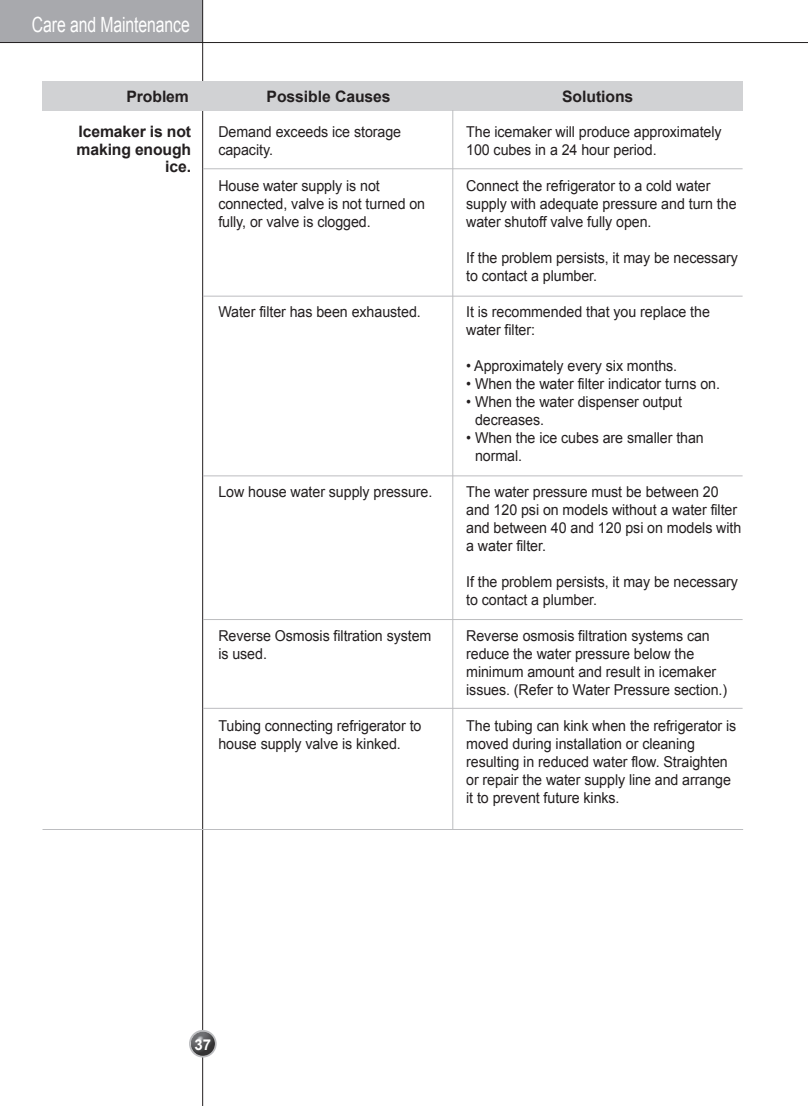
<style>
.page{position:relative;width:808px;height:1106px;background:#fff}
.page>*{position:absolute;margin:0;border:0;box-sizing:border-box;transform-origin:0 0}
.t1{font:21px "Arial";letter-spacing:-.005em;color:#fff;scale:.75 1}
.t2{font:700 15.75px/17.2px "Arial";letter-spacing:-.005em;color:#231f20;text-align:right}
.t3{font:15px/18px "Arial";letter-spacing:-.005em;color:#231f20;scale:.95 1}
.t4{font:700 15px "Arial";color:#fff}
</style>
<div class="page">
<div style="left:0;top:0;width:202px;height:43px;background:#a8a9ad"></div>
<hr style="left:0;top:42px;width:808px;height:1px;background:#231f20">
<hr style="left:202px;top:0;width:1px;height:1106px;background:#231f20">
<svg style="left:189px;top:1029px;width:28px;height:28px"></svg>
<img style="left:191px;top:1031px;width:24px;height:24px">
<div style="left:43px;top:81px;width:699px;height:30px;background:#d1d2d4"></div>
<hr style="left:203px;top:168px;width:539px;height:1px;background:#bcbdc0">
<hr style="left:203px;top:296px;width:539px;height:1px;background:#bcbdc0">
<hr style="left:203px;top:475px;width:539px;height:1px;background:#bcbdc0">
<hr style="left:203px;top:619px;width:539px;height:1px;background:#bcbdc0">
<hr style="left:203px;top:708px;width:539px;height:1px;background:#bcbdc0">
<hr style="left:452px;top:110px;width:1px;height:719px;background:#bcbdc0">
<hr style="left:43px;top:829px;width:700px;height:1px;background:#bcbdc0">
<h1 class="t1" style="left:32px;top:11px;width:212px">Care and Maintenance</h1>
<p class="t2" style="left:126px;top:88px;width:64px">Problem</p>
<p class="t2" style="left:267px;top:88px;width:126px">Possible Causes</p>
<p class="t2" style="left:562px;top:88px;width:73px">Solutions</p>
<p class="t2" style="left:77px;top:124px;width:116px">Icemaker is not making enough ice.</p>
<p class="t3" style="left:218px;top:123px;width:194px">Demand exceeds ice storage capacity.</p>
<p class="t3" style="left:218px;top:177px;width:219px">House water supply is not connected, valve is not turned on fully, or valve is clogged.</p>
<p class="t3" style="left:218px;top:303px;width:215px">Water filter has been exhausted.</p>
<p class="t3" style="left:218px;top:483px;width:227px">Low house water supply pressure.</p>
<p class="t3" style="left:218px;top:627px;width:226px">Reverse Osmosis filtration system is used.</p>
<p class="t3" style="left:218px;top:717px;width:215px">Tubing connecting refrigerator to house supply valve is kinked.</p>
<p class="t3" style="left:466px;top:123px;width:270px">The icemaker will produce approximately<br>100 cubes in a 24 hour period.</p>
<p class="t3" style="left:466px;top:177px;width:286px">Connect the refrigerator to a cold water supply with adequate pressure and turn the water shutoff valve fully open.</p>
<p class="t3" style="left:466px;top:249px;width:288px">If the problem persists, it may be necessary to contact a plumber.</p>
<p class="t3" style="left:466px;top:303px;width:258px">It is recommended that you replace the water filter:</p>
<p class="t3" style="left:466px;top:357px;width:224px">• Approximately every six months.</p>
<p class="t3" style="left:466px;top:375px;width:269px">• When the water filter indicator turns on.</p>
<p class="t3" style="left:475px;top:393px;width:219px;text-indent:-9px">• When the water dispenser output decreases.</p>
<p class="t3" style="left:475px;top:429px;width:242px;text-indent:-9px">• When the ice cubes are smaller than normal.</p>
<p class="t3" style="left:466px;top:483px;width:291px">The water pressure must be between 20 and 120 psi on models without a water filter and between 40 and 120 psi on models with a water filter.</p>
<p class="t3" style="left:466px;top:573px;width:288px">If the problem persists, it may be necessary to contact a plumber.</p>
<p class="t3" style="left:466px;top:627px;width:276px">Reverse osmosis filtration systems can reduce the water pressure below the minimum amount and result in icemaker issues. (Refer to Water Pressure section.)</p>
<p class="t3" style="left:466px;top:717px;width:286px">The tubing can kink when the refrigerator is moved during installation or cleaning resulting in reduced water flow. Straighten or repair the water supply line and arrange it to prevent future kinks.</p>
<p class="t4" style="left:194px;top:1034px;width:18px">37</p>
</div>
